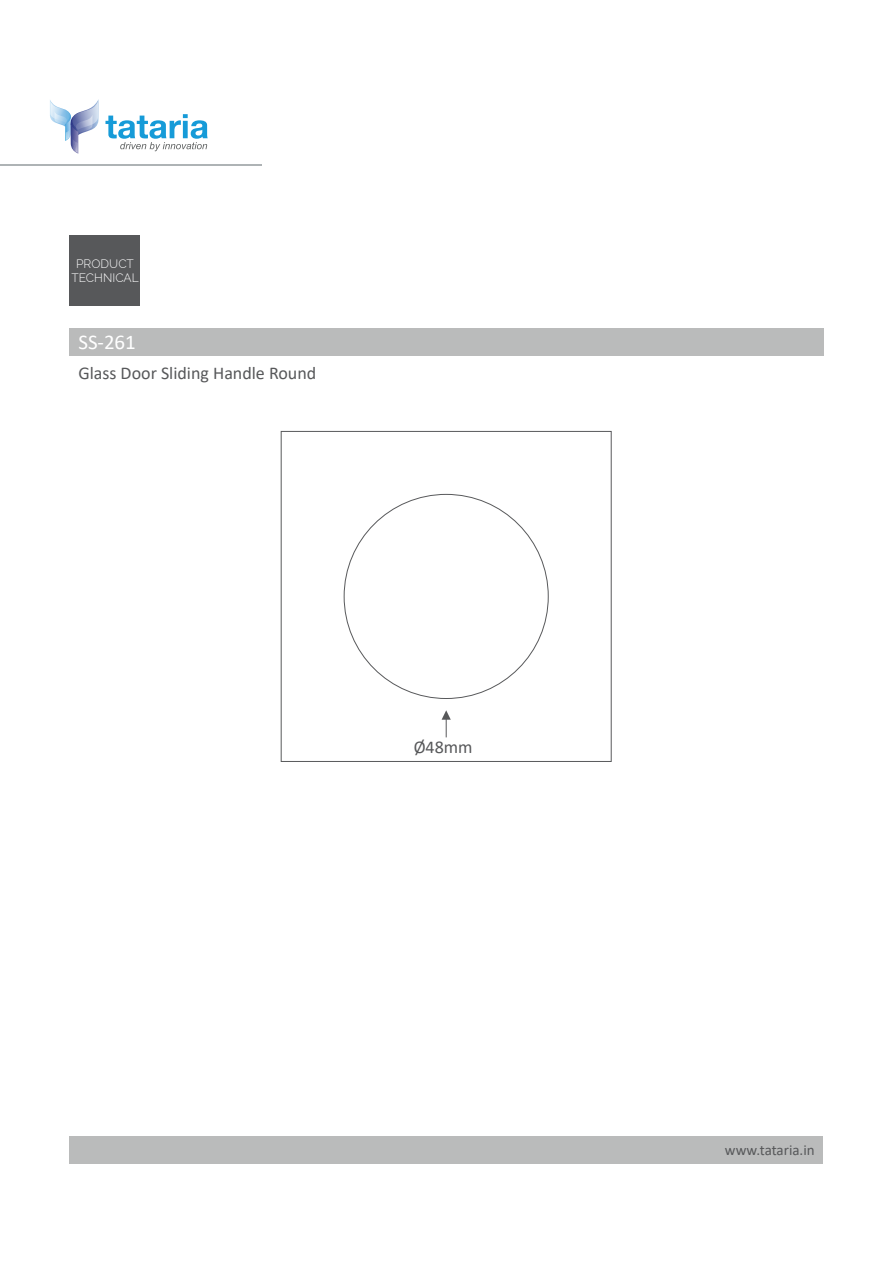
<style>
.page{position:relative;width:893px;height:1263px;background:#fff}
.page>*{position:absolute;margin:0;border:0;box-sizing:border-box;transform-origin:0 0}
.t1{font:21px "Calibri";color:#fff}
.t2{font:18px "Calibri";color:#57585a}
.t3{font:15px "Calibri";color:#57585a}
.t4{font:300 12px/14.4px "Raleway";color:#fff;text-align:center}
</style>
<div class="page">
<div style="left:281px;top:431px;width:331px;height:331px;border:1px solid #58595b"></div>
<div style="left:70px;top:328px;width:754px;height:28px;background:#babbbb"></div>
<div style="left:70px;top:1136px;width:753px;height:28px;background:#babbbb"></div>
<svg style="left:50px;top:100px;width:48px;height:54px"></svg>
<svg style="left:105px;top:114px;width:103px;height:37px"></svg>
<hr style="left:0;top:164px;width:262px;height:2px;background:#aeb3b5">
<div style="left:70px;top:235px;width:70px;height:71px;background:#57585a"></div>
<svg style="left:442px;top:710px;width:9px;height:27px"></svg>
<p class="t4" style="left:71px;top:256px;width:69px">PRODUCT<br>TECHNICAL</p>
<p class="t1" style="left:78px;top:328px;width:59px">SS-261</p>
<p class="t2" style="left:78px;top:360px;width:239px">Glass Door Sliding Handle Round</p>
<p class="t2" style="left:414px;top:735px;width:60px">Ø48mm</p>
<p class="t3" style="left:725px;top:1139px;width:91px">www.tataria.in</p>
</div>
